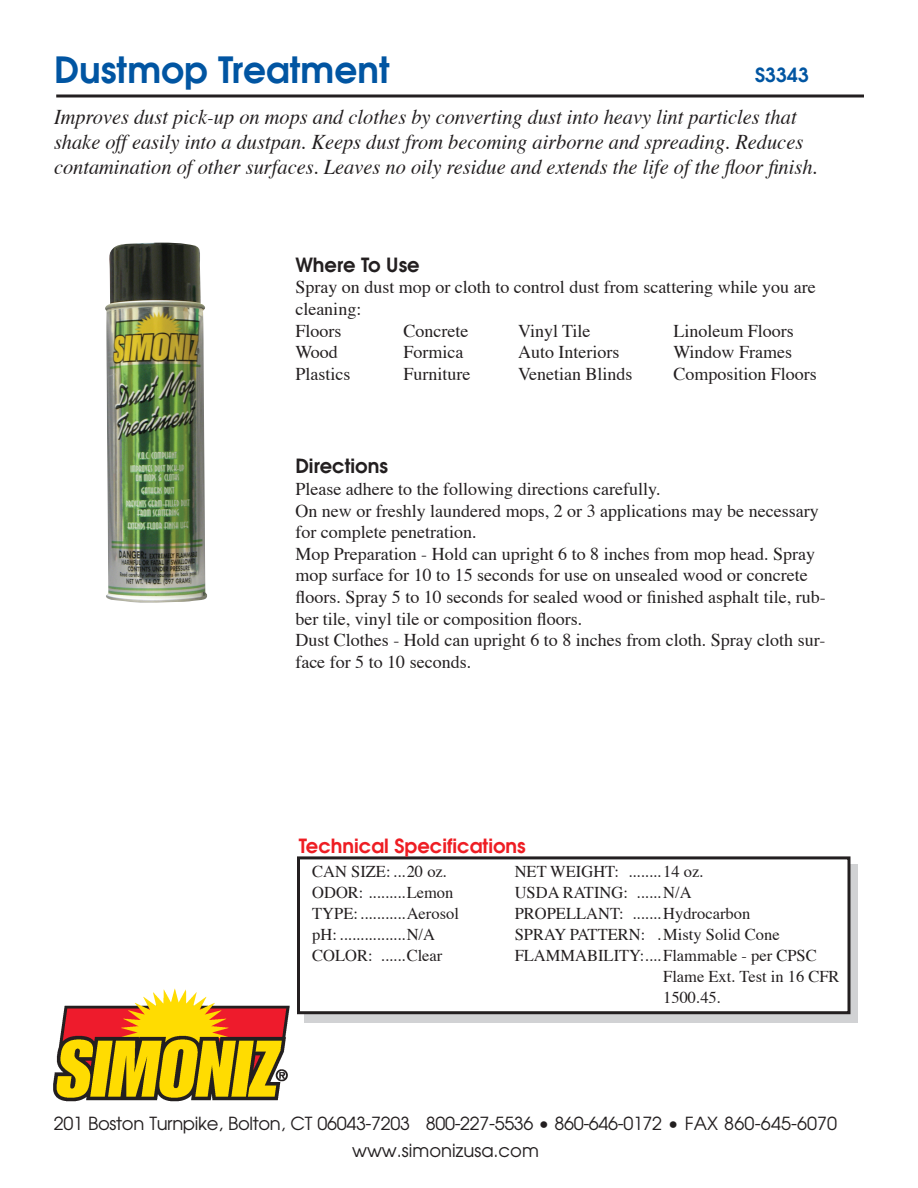
<style>
.page{position:relative;width:918px;height:1188px;background:#fff}
.page>*{position:absolute;margin:0;border:0;box-sizing:border-box;transform-origin:0 0}
.t1{font:600 36px "Avant Garde";color:#0155a2}
.t2{font:italic 21px/25.2px "Times";color:#231f20}
.t3{font:600 19.5px "Avant Garde";color:#ee1d23}
.t4{font:600 19.5px "Avant Garde";color:#231f20}
.t5{font:600 19.5px "Avant Garde";color:#0155a2}
.t6{font:18px/21.6px "Times";color:#231f20}
.t7{font:18px "Avant Garde";letter-spacing:-.02em;color:#231f20}
.t8{font:18px "Avant Garde";color:#231f20}
.t9{font:16.5px "Times";color:#231f20}
</style>
<div class="page">
<img style="left:53px;top:988px;width:251px;height:114px">
<hr style="left:56px;top:94px;width:808px;height:3px;background:#231f20">
<div style="left:304px;top:864px;width:554px;height:159px;background:#d1d2d4"></div>
<div style="left:298px;top:858px;width:551px;height:155px;background:#fff"></div>
<div style="left:297px;top:856px;width:553px;height:158px;border:3px solid #231f20"></div>
<img style="left:105px;top:243px;width:102px;height:360px">
<p class="t1" style="left:54px;top:46px;width:337px">Dustmop Treatment</p>
<p class="t2" style="left:54px;top:103px;width:765px">Improves dust pick-up on mops and clothes by converting dust into heavy lint particles that shake off easily into a dustpan. Keeps dust from becoming airborne and spreading. Reduces contamination of other surfaces. Leaves no oily residue and extends the life of the floor finish.</p>
<p class="t5" style="left:755px;top:62px;width:55px">S3343</p>
<p class="t4" style="left:295px;top:252px;width:126px">Where To Use</p>
<p class="t6" style="left:295px;top:275px;width:522px">Spray on dust mop or cloth to control dust from scattering while you are cleaning:</p>
<p class="t6" style="left:295px;top:318px;width:48px">Floors</p>
<p class="t6" style="left:403px;top:318px;width:66px">Concrete</p>
<p class="t6" style="left:518px;top:318px;width:74px">Vinyl Tile</p>
<p class="t6" style="left:673px;top:318px;width:122px">Linoleum Floors</p>
<p class="t6" style="left:295px;top:340px;width:44px">Wood</p>
<p class="t6" style="left:403px;top:340px;width:61px">Formica</p>
<p class="t6" style="left:518px;top:340px;width:103px">Auto Interiors</p>
<p class="t6" style="left:673px;top:340px;width:120px">Window Frames</p>
<p class="t6" style="left:295px;top:361px;width:57px">Plastics</p>
<p class="t6" style="left:403px;top:361px;width:68px">Furniture</p>
<p class="t6" style="left:518px;top:361px;width:116px">Venetian Blinds</p>
<p class="t6" style="left:673px;top:361px;width:145px">Composition Floors</p>
<p class="t4" style="left:295px;top:453px;width:94px">Directions</p>
<p class="t6" style="left:295px;top:477px;width:367px">Please adhere to the following directions carefully.</p>
<p class="t6" style="left:295px;top:498px;width:525px">On new or freshly laundered mops, 2 or 3 applications may be necessary for complete penetration.</p>
<p class="t6" style="left:295px;top:541px;width:532px">Mop Preparation - Hold can upright 6 to 8 inches from mop head. Spray mop surface for 10 to 15 seconds for use on unsealed wood or concrete floors. Spray 5 to 10 seconds for sealed wood or finished asphalt tile, rub&shy;ber tile, vinyl tile or composition floors.</p>
<p class="t6" style="left:295px;top:628px;width:532px">Dust Clothes - Hold can upright 6 to 8 inches from cloth. Spray cloth sur&shy;face for 5 to 10 seconds.</p>
<p class="t3" style="left:299px;top:833px;width:229px">Technical Specifications</p>
<p class="t9" style="left:312px;top:856px;width:136px">CAN SIZE: ...20 oz.</p>
<p class="t9" style="left:515px;top:856px;width:190px">NET WEIGHT: ........14 oz.</p>
<p class="t9" style="left:312px;top:877px;width:143px">ODOR: .........Lemon</p>
<p class="t9" style="left:515px;top:877px;width:178px">USDA RATING: ......N/A</p>
<p class="t9" style="left:312px;top:898px;width:148px">TYPE: ...........Aerosol</p>
<p class="t9" style="left:515px;top:898px;width:237px">PROPELLANT: .......Hydrocarbon</p>
<p class="t9" style="left:312px;top:919px;width:124px">pH: ................N/A</p>
<p class="t9" style="left:515px;top:919px;width:266px">SPRAY PATTERN: .Misty Solid Cone</p>
<p class="t9" style="left:312px;top:940px;width:132px">COLOR: ......Clear</p>
<p class="t9" style="left:515px;top:940px;width:304px">FLAMMABILITY:....Flammable - per CPSC</p>
<p class="t9" style="left:663px;top:961px;width:178px">Flame Ext. Test in 16 CFR</p>
<p class="t9" style="left:663px;top:982px;width:59px">1500.45.</p>
<p class="t7" style="left:54px;top:1112px;width:785px">201 Boston Turnpike, Bolton, CT 06043-7203 800-227-5536 • 860-646-0172 • FAX 860-645-6070</p>
<p class="t8" style="left:352px;top:1139px;width:188px">www.simonizusa.com</p>
</div>
